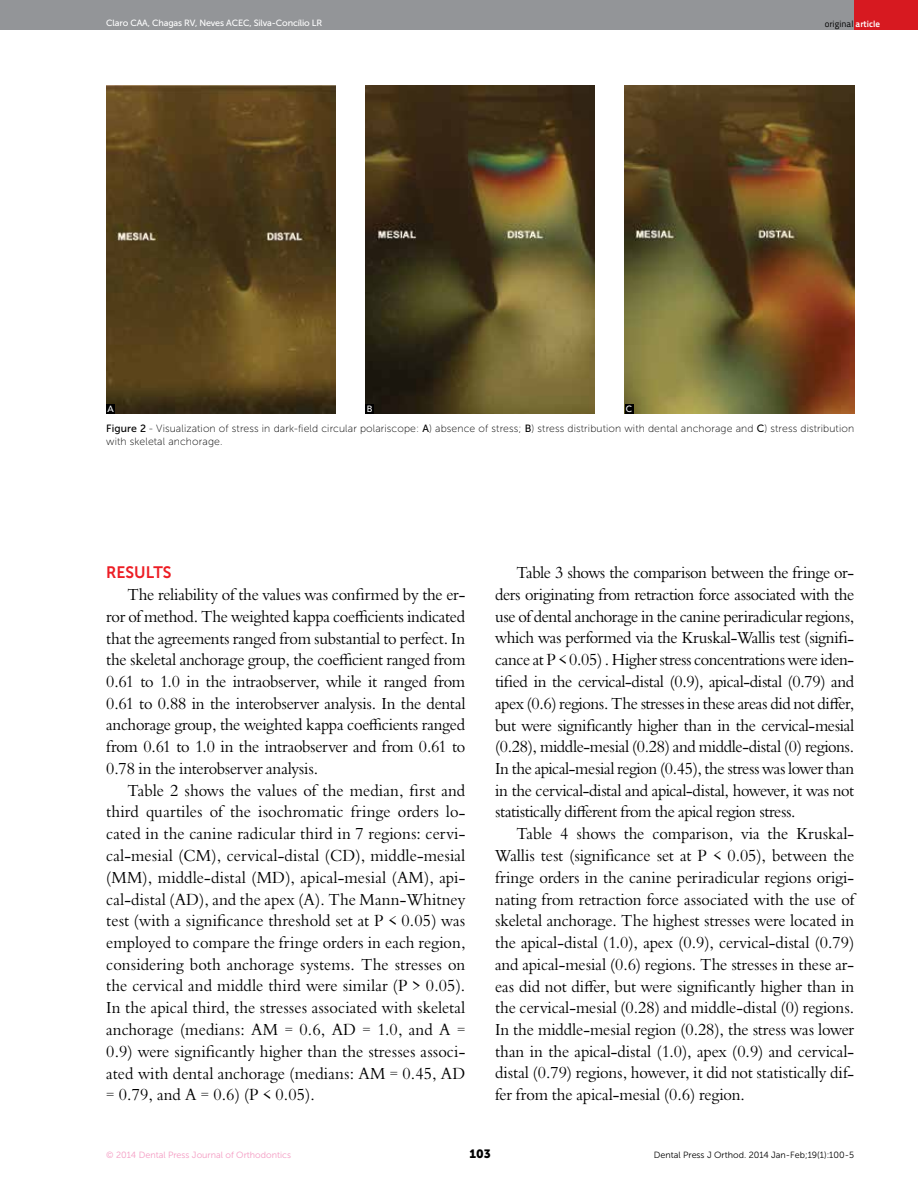
<style>
.page{position:relative;width:918px;height:1188px;background:#fff}
.page>*{position:absolute;margin:0;border:0;box-sizing:border-box;transform-origin:0 0}
.t1{font:16.5px/21.8px "Bergamo Std";letter-spacing:-.01em;color:#000;text-align:justify;scale:.95 1}
.t2{font:16.5px "Museo Sans 700";color:#ed1d24;scale:.95 1}
.t3{font:12px "Museo Sans 900";color:#000}
.t4{font:10.5px/12.6px "Museo Sans 100";letter-spacing:.01em;color:#000}
.t5{font:9px "Museo Sans 500";letter-spacing:-.015em;color:#fff}
.t6{font:9px "Museo Sans 300";color:#000}
.t7{font:9px "Museo Sans 300";color:#f49ac2}
.t8{font:9px "Titillium Text 22 L";color:#000}
.t9{font:500 9px "Avenir LT Std";color:#fff}
.s1{font-weight:700;color:#fff}
.s2{font-family:"Museo Sans 500"}
</style>
<div class="page">
<div style="left:0;top:0;width:918px;height:30px;background:#939598"></div>
<div style="left:854px;top:0;width:64px;height:30px;background:#d71920"></div>
<img style="left:106px;top:85px;width:230px;height:328px">
<img style="left:366px;top:85px;width:229px;height:328px">
<img style="left:625px;top:85px;width:229px;height:328px">
<div style="left:106px;top:404px;width:9px;height:9px;background:#000"></div>
<div style="left:366px;top:404px;width:8px;height:9px;background:#000"></div>
<div style="left:625px;top:404px;width:8px;height:9px;background:#000"></div>
<p class="t5" style="left:106px;top:18px;width:218px">Claro CAA, Chagas RV, Neves ACEC, Silva-Concílio LR</p>
<p class="t8" style="left:825px;top:17px;width:57px">original <span class="s1">article</span></p>
<p class="t9" style="left:107px;top:404px;width:8px">A</p>
<p class="t9" style="left:367px;top:404px;width:7px">B</p>
<p class="t9" style="left:626px;top:404px;width:8px">C</p>
<p class="t4" style="left:106px;top:422px;width:749px"><span class="s2">Figure 2</span> - Visualization of stress in dark-field circular polariscope: <span class="s2">A</span>) absence of stress; <span class="s2">B</span>) stress distribution with dental anchorage and <span class="s2">C</span>) stress distribution with skeletal anchorage.</p>
<p class="t2" style="left:106px;top:563px;width:70px">RESULTS</p>
<p class="t1" style="left:106px;top:584px;width:380px;text-indent:21px">The reliability of the values was confirmed by the er&shy;ror of method. The weighted kappa coefficients indicated that the agreements ranged from substantial to perfect. In the skeletal anchorage group, the coefficient ranged from 0.61 to 1.0 in the intraobserver, while it ranged from 0.61 to 0.88 in the interobserver analysis. In the dental anchorage group, the weighted kappa coefficients ranged from 0.61 to 1.0 in the intraobserver and from 0.61 to 0.78 in the interobserver analysis.</p>
<p class="t1" style="left:106px;top:779px;width:380px;text-indent:21px">Table 2 shows the values of the median, first and third quartiles of the isochromatic fringe orders lo&shy;cated in the canine radicular third in 7 regions: cervi&shy;cal-mesial (CM), cervical-distal (CD), middle-mesial (MM), middle-distal (MD), apical-mesial (AM), api&shy;cal-distal (AD), and the apex (A). The Mann-Whitney test (with a significance threshold set at P &lt; 0.05) was employed to compare the fringe orders in each region, considering both anchorage systems. The stresses on the cervical and middle third were similar (P &gt; 0.05).<br>In the apical third, the stresses associated with skeletal anchorage (medians: AM = 0.6, AD = 1.0, and A = 0.9) were significantly higher than the stresses associ&shy;ated with dental anchorage (medians: AM = 0.45, AD = 0.79, and A = 0.6) (P &lt; 0.05).</p>
<p class="t1" style="left:495px;top:562px;width:380px;text-indent:21px">Table 3 shows the comparison between the fringe or&shy;ders originating from retraction force associated with the use of dental anchorage in the canine periradicular regions, which was performed via the Kruskal-Wallis test (signifi&shy;cance at P &lt; 0.05) . Higher stress concentrations were iden&shy;tified in the cervical-distal (0.9), apical-distal (0.79) and apex (0.6) regions. The stresses in these areas did not differ, but were significantly higher than in the cervical-mesial (0.28), middle-mesial (0.28) and middle-distal (0) regions.<br>In the apical-mesial region (0.45), the stress was lower than in the cervical-distal and apical-distal, however, it was not statistically different from the apical region stress.</p>
<p class="t1" style="left:495px;top:823px;width:380px;text-indent:21px">Table 4 shows the comparison, via the Kruskal-Wallis test (significance set at P &lt; 0.05), between the fringe orders in the canine periradicular regions origi&shy;nating from retraction force associated with the use of skeletal anchorage. The highest stresses were located in the apical-distal (1.0), apex (0.9), cervical-distal (0.79) and apical-mesial (0.6) regions. The stresses in these ar&shy;eas did not differ, but were significantly higher than in the cervical-mesial (0.28) and middle-distal (0) regions.<br>In the middle-mesial region (0.28), the stress was lower than in the apical-distal (1.0), apex (0.9) and cervical&shy;distal (0.79) regions, however, it did not statistically dif&shy;fer from the apical-mesial (0.6) region.</p>
<p class="t7" style="left:106px;top:1150px;width:186px">© 2014 Dental Press Journal of Orthodontics</p>
<p class="t3" style="left:470px;top:1147px;width:23px">103</p>
<p class="t6" style="left:654px;top:1150px;width:202px">Dental Press J Orthod. 2014 Jan-Feb;19(1):100-5</p>
</div>
